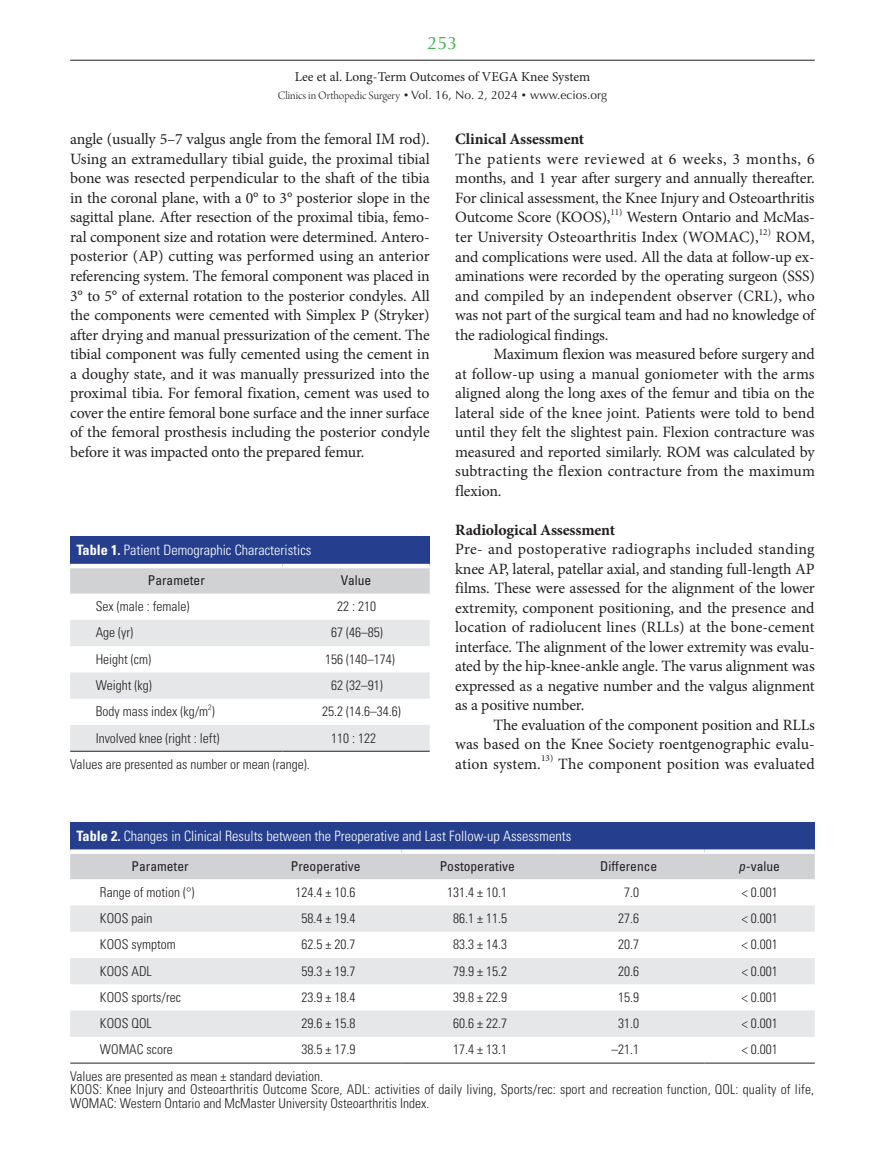
<style>
.page{position:relative;width:885px;height:1170px;background:#fff}
.page>*{position:absolute;margin:0;border:0;box-sizing:border-box;transform-origin:0 0}
.t1{font:18px "Optima LT Std";color:#40ae49}
.t2{font:15.75px/19.5px "Minion Pro";letter-spacing:-.005em;color:#231f20;text-align:justify}
.t3{font:700 15.75px "Minion Pro";letter-spacing:-.01em;color:#231f20}
.t4{font:300 condensed 14.25px "Univers LT Std";color:#fff}
.t5{font:300 condensed 13.5px/13.5px "Univers LT Std";color:#231f20}
.t6{font:condensed 13.5px "Univers LT Std";color:#231f20}
.t7{font:13.5px "Minion Pro";color:#231f20}
.t8{font:12px "Optima LT Std";color:#231f20}
.t9{font:9.15px "Minion Pro";color:#231f20}
.t10{font:300 condensed 7.8px "Univers LT Std";color:#231f20}
.s1{font-family:"Arno Pro Light Display"}
.s2{font-size:9px}
.s3{font-weight:700}
.s4{font-style:italic}
</style>
<div class="page">
<hr style="left:70px;top:60px;width:744px;height:1px;background:#231f20">
<div style="left:70px;top:537px;width:359px;height:29px;background:#253f8e"></div>
<div style="left:70px;top:568px;width:359px;height:25px;background:#d1d2d4"></div>
<svg style="left:70px;top:620px;width:359px;height:130px;fill:#e6e7e9"></svg>
<div style="left:70px;top:563px;width:212px;height:5px;background:#fff"></div>
<div style="left:282px;top:563px;width:147px;height:5px;background:#fff"></div>
<hr style="left:70px;top:750px;width:212px;height:1px;background:#231f20">
<hr style="left:282px;top:750px;width:147px;height:1px;background:#231f20">
<div style="left:70px;top:822px;width:744px;height:29px;background:#253f8e"></div>
<div style="left:70px;top:853px;width:744px;height:26px;background:#d1d2d4"></div>
<svg style="left:70px;top:905px;width:744px;height:131px;fill:#e6e7e9"></svg>
<svg style="left:70px;top:849px;width:180px;height:3px"></svg>
<svg style="left:250px;top:849px;width:151px;height:2px"></svg>
<svg style="left:401px;top:849px;width:152px;height:4px"></svg>
<svg style="left:553px;top:849px;width:151px;height:2px"></svg>
<svg style="left:704px;top:849px;width:110px;height:4px"></svg>
<hr style="left:70px;top:1062px;width:180px;height:1px;background:#231f20">
<hr style="left:250px;top:1062px;width:151px;height:1px;background:#231f20">
<hr style="left:401px;top:1062px;width:152px;height:1px;background:#231f20">
<hr style="left:553px;top:1062px;width:151px;height:1px;background:#231f20">
<hr style="left:704px;top:1062px;width:110px;height:1px;background:#231f20">
<p class="t1" style="left:427px;top:32px;width:32px">253</p>
<p class="t7" style="left:295px;top:68px;width:297px">Lee et al. Long-Term Outcomes of VEGA Knee System</p>
<p class="t8" style="left:278px;top:88px;width:331px"><span class="s1">Clinics in Orthopedic Surgery</span> <span class="s2">•</span> Vol. 16, No. 2, 2024 <span class="s2">•</span> www.ecios.org</p>
<p class="t2" style="left:70px;top:130px;width:361px">angle (usually 5–7 valgus angle from the femoral IM rod).<br>Using an extramedullary tibial guide, the proximal tibial bone was resected perpendicular to the shaft of the tibia in the coronal plane, with a 0° to 3° posterior slope in the sagittal plane. After resection of the proximal tibia, femo&shy;ral component size and rotation were determined. Antero&shy;posterior (AP) cutting was performed using an anterior referencing system. The femoral component was placed in 3° to 5° of external rotation to the posterior condyles. All the components were cemented with Simplex P (Stryker) after drying and manual pressurization of the cement. The tibial component was fully cemented using the cement in a doughy state, and it was manually pressurized into the proximal tibia. For femoral fixation, cement was used to cover the entire femoral bone surface and the inner surface of the femoral prosthesis including the posterior condyle before it was impacted onto the prepared femur.</p>
<p class="t3" style="left:455px;top:128px;width:130px">Clinical Assessment</p>
<p class="t2" style="left:455px;top:149px;width:361px">The patients were reviewed at 6 weeks, 3 months, 6 months, and 1 year after surgery and annually thereafter.<br>For clinical assessment, the Knee Injury and Osteoarthritis Outcome Score (KOOS),</p>
<p class="t9" style="left:610px;top:206px;width:13px">11)</p>
<p class="t2" style="left:455px;top:208px;width:361px;text-indent:171px">Western Ontario and McMas&shy;ter University Osteoarthritis Index (WOMAC),</p>
<p class="t9" style="left:758px;top:225px;width:14px">12)</p>
<p class="t2" style="left:455px;top:227px;width:361px;text-indent:320px">ROM, and complications were used. All the data at follow-up ex&shy;aminations were recorded by the operating surgeon (SSS) and compiled by an independent observer (CRL), who was not part of the surgical team and had no knowledge of the radiological findings.</p>
<p class="t2" style="left:455px;top:344px;width:361px;text-indent:38px">Maximum flexion was measured before surgery and at follow-up using a manual goniometer with the arms aligned along the long axes of the femur and tibia on the lateral side of the knee joint. Patients were told to bend until they felt the slightest pain. Flexion contracture was measured and reported similarly. ROM was calculated by subtracting the flexion contracture from the maximum flexion.</p>
<p class="t3" style="left:455px;top:518px;width:161px">Radiological Assessment</p>
<p class="t2" style="left:455px;top:539px;width:361px">Pre- and postoperative radiographs included standing knee AP, lateral, patellar axial, and standing full-length AP films. These were assessed for the alignment of the lower extremity, component positioning, and the presence and location of radiolucent lines (RLLs) at the bone-cement interface. The alignment of the lower extremity was evalu&shy;ated by the hip-knee-ankle angle. The varus alignment was expressed as a negative number and the valgus alignment as a positive number.</p>
<p class="t2" style="left:455px;top:715px;width:361px;text-indent:38px">The evaluation of the component position and RLLs was based on the Knee Society roentgenographic evalu&shy;ation system.</p>
<p class="t4" style="left:77px;top:541px;width:236px"><span class="s3">Table 1.</span> Patient Demographic Characteristics</p>
<p class="t6" style="left:148px;top:571px;width:58px">Parameter</p>
<p class="t6" style="left:341px;top:571px;width:32px">Value</p>
<p class="t5" style="left:96px;top:599px;width:95px">Sex (male : female)</p>
<p class="t5" style="left:337px;top:599px;width:40px">22 : 210</p>
<p class="t5" style="left:96px;top:626px;width:39px">Age (yr)</p>
<p class="t5" style="left:331px;top:626px;width:53px">67 (46–85)</p>
<p class="t5" style="left:96px;top:652px;width:57px">Height (cm)</p>
<p class="t5" style="left:325px;top:652px;width:71px">156 (140–174)</p>
<p class="t5" style="left:96px;top:678px;width:57px">Weight (kg)</p>
<p class="t5" style="left:331px;top:678px;width:53px">62 (32–91)</p>
<p class="t5" style="left:96px;top:704px;width:120px">Body mass index (kg/m )</p>
<p class="t10" style="left:208px;top:702px;width:5px">2</p>
<p class="t5" style="left:322px;top:704px;width:80px">25.2 (14.6–34.6)</p>
<p class="t5" style="left:96px;top:731px;width:125px">Involved knee (right : left)</p>
<p class="t5" style="left:331px;top:731px;width:46px">110 : 122</p>
<p class="t5" style="left:70px;top:757px;width:241px">Values are presented as number or mean (range).</p>
<p class="t9" style="left:541px;top:752px;width:14px">13)</p>
<p class="t2" style="left:558px;top:754px;width:258px">The component position was evaluated</p>
<p class="t4" style="left:77px;top:827px;width:496px"><span class="s3">Table 2.</span> Changes in Clinical Results between the Preoperative and Last Follow-up Assessments</p>
<p class="t6" style="left:131px;top:857px;width:58px">Parameter</p>
<p class="t6" style="left:291px;top:857px;width:71px">Preoperative</p>
<p class="t6" style="left:439px;top:857px;width:76px">Postoperative</p>
<p class="t6" style="left:600px;top:857px;width:58px">Difference</p>
<p class="t6" style="left:738px;top:857px;width:43px"><span class="s4">p</span>-value</p>
<p class="t5" style="left:100px;top:885px;width:96px">Range of motion (°)</p>
<p class="t5" style="left:295px;top:885px;width:61px">124.4 ± 10.6</p>
<p class="t5" style="left:447px;top:885px;width:61px">131.4 ± 10.1</p>
<p class="t5" style="left:624px;top:885px;width:16px">7.0</p>
<p class="t5" style="left:741px;top:885px;width:37px">&lt; 0.001</p>
<p class="t5" style="left:100px;top:911px;width:54px">KOOS pain</p>
<p class="t5" style="left:301px;top:911px;width:55px">58.4 ± 19.4</p>
<p class="t5" style="left:453px;top:911px;width:55px">86.1 ± 11.5</p>
<p class="t5" style="left:618px;top:911px;width:22px">27.6</p>
<p class="t5" style="left:741px;top:911px;width:37px">&lt; 0.001</p>
<p class="t5" style="left:100px;top:937px;width:77px">KOOS symptom</p>
<p class="t5" style="left:301px;top:937px;width:55px">62.5 ± 20.7</p>
<p class="t5" style="left:453px;top:937px;width:55px">83.3 ± 14.3</p>
<p class="t5" style="left:618px;top:937px;width:22px">20.7</p>
<p class="t5" style="left:741px;top:937px;width:37px">&lt; 0.001</p>
<p class="t5" style="left:100px;top:964px;width:53px">KOOS ADL</p>
<p class="t5" style="left:301px;top:964px;width:55px">59.3 ± 19.7</p>
<p class="t5" style="left:453px;top:964px;width:55px">79.9 ± 15.2</p>
<p class="t5" style="left:618px;top:964px;width:22px">20.6</p>
<p class="t5" style="left:741px;top:964px;width:37px">&lt; 0.001</p>
<p class="t5" style="left:100px;top:990px;width:82px">KOOS sports/rec</p>
<p class="t5" style="left:301px;top:990px;width:55px">23.9 ± 18.4</p>
<p class="t5" style="left:453px;top:990px;width:55px">39.8 ± 22.9</p>
<p class="t5" style="left:618px;top:990px;width:22px">15.9</p>
<p class="t5" style="left:741px;top:990px;width:37px">&lt; 0.001</p>
<p class="t5" style="left:100px;top:1016px;width:53px">KOOS QOL</p>
<p class="t5" style="left:301px;top:1016px;width:55px">29.6 ± 15.8</p>
<p class="t5" style="left:453px;top:1016px;width:55px">60.6 ± 22.7</p>
<p class="t5" style="left:618px;top:1016px;width:22px">31.0</p>
<p class="t5" style="left:741px;top:1016px;width:37px">&lt; 0.001</p>
<p class="t5" style="left:100px;top:1042px;width:74px">WOMAC score</p>
<p class="t5" style="left:301px;top:1042px;width:55px">38.5 ± 17.9</p>
<p class="t5" style="left:453px;top:1042px;width:55px">17.4 ± 13.1</p>
<p class="t5" style="left:611px;top:1042px;width:29px">–21.1</p>
<p class="t5" style="left:741px;top:1042px;width:37px">&lt; 0.001</p>
<p class="t5" style="left:70px;top:1069px;width:745px">Values are presented as mean ± standard deviation.<br>KOOS: Knee Injury and Osteoarthritis Outcome Score, ADL: activities of daily living, Sports/rec: sport and recreation function, QOL: quality of life,<br>WOMAC: Western Ontario and McMaster University Osteoarthritis Index.</p>
</div>
